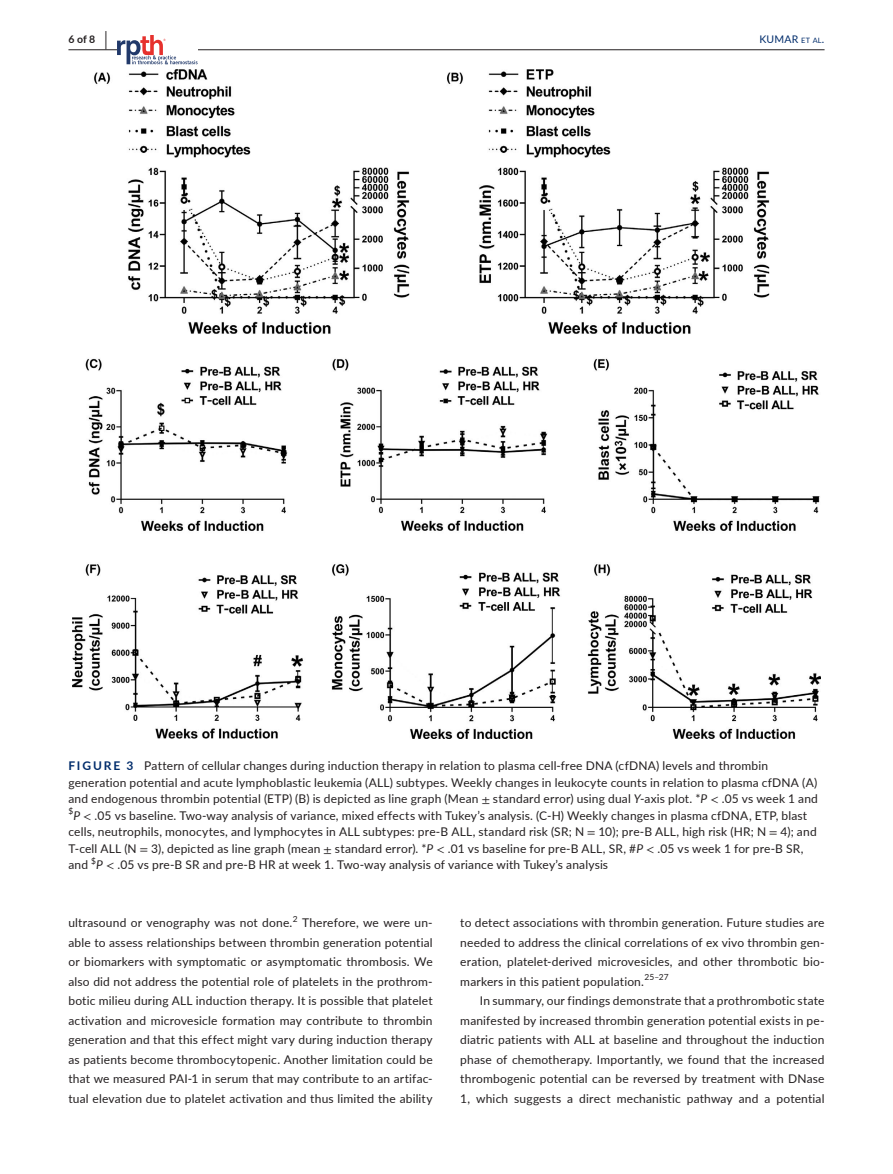
<style>
.page{position:relative;width:893px;height:1174px;background:#fff}
.page>*{position:absolute;margin:0;border:0;box-sizing:border-box;transform-origin:0 0}
.t1{font:12px/19.5px "Lato";letter-spacing:.015em;color:#231f20;text-align:justify}
.t2{font:10.5px "Lato";letter-spacing:.02em;color:#002c6b}
.t3{font:700 10.5px "Lato";color:#231f20}
.t4{font:8.4px "Lato";color:#231f20}
.s1{font-size:19.5px}
.s2{font-size:7.35px}
.s3{font-weight:700;color:#002c6b}
.s4{font-family:"STIX"}
.s5{font-style:italic}
</style>
<div class="page">
<hr style="left:68px;top:49px;width:756px;height:1px;background:#231f20">
<svg style="left:117px;top:35px;width:81px;height:29px"></svg>
<img style="left:72px;top:69px;width:749px;height:669px">
<p class="t3" style="left:68px;top:31px;width:40px">6 of 8 <span class="s1">|</span></p>
<p class="t2" style="left:759px;top:31px;width:67px">KUMAR <span class="s2">et al</span>.</p>
<p class="t1" style="left:68px;top:757px;width:751px;line-height:16.5px;text-align:left"><span class="s3">FIGURE 3</span> Pattern of cellular changes during induction therapy in relation to plasma cell-free DNA (cfDNA) levels and thrombin generation potential and acute lymphoblastic leukemia (ALL) subtypes. Weekly changes in leukocyte counts in relation to plasma cfDNA (A) and endogenous thrombin potential (ETP) (B) is depicted as line graph (Mean <span class="s4">±</span> standard error) using dual <span class="s5">Y</span>-axis plot. *<span class="s5">P</span> <span class="s4">&lt;</span> .05 vs week 1 and</p>
<p class="t4" style="left:68px;top:805px;width:6px">$</p>
<p class="t1" style="left:68px;top:806px;width:750px;line-height:16.5px;text-align:left;text-indent:5px"><span class="s5">P</span> <span class="s4">&lt;</span> .05 vs baseline. Two-way analysis of variance, mixed effects with Tukey’s analysis. (C-H) Weekly changes in plasma cfDNA, ETP, blast cells, neutrophils, monocytes, and lymphocytes in ALL subtypes: pre-B ALL, standard risk (SR; N <span class="s4">=</span> 10); pre-B ALL, high risk (HR; N <span class="s4">=</span> 4); and T-cell ALL (N <span class="s4">=</span> 3), depicted as line graph (mean <span class="s4">±</span> standard error). *<span class="s5">P</span> <span class="s4">&lt;</span> .01 vs baseline for pre-B ALL, SR, #<span class="s5">P</span> <span class="s4">&lt;</span> .05 vs week 1 for pre-B SR, and</p>
<p class="t4" style="left:91px;top:855px;width:6px">$</p>
<p class="t1" style="left:96px;top:854px;width:513px"><span class="s5">P</span> <span class="s4">&lt;</span> .05 vs pre-B SR and pre-B HR at week 1. Two-way analysis of variance with Tukey’s analysis</p>
<p class="t1" style="left:68px;top:912px;width:225px">ultrasound or venography was not done.</p>
<p class="t4" style="left:293px;top:913px;width:6px">2</p>
<p class="t1" style="left:68px;top:912px;width:366px;text-indent:234px">Therefore, we were un&shy;able to assess relationships between thrombin generation potential or biomarkers with symptomatic or asymptomatic thrombosis. We also did not address the potential role of platelets in the prothrom&shy;botic milieu during ALL induction therapy. It is possible that platelet activation and microvesicle formation may contribute to thrombin generation and that this effect might vary during induction therapy as patients become thrombocytopenic. Another limitation could be that we measured PAI-1 in serum that may contribute to an artifac&shy;tual elevation due to platelet activation and thus limited the ability</p>
<p class="t1" style="left:460px;top:912px;width:366px">to detect associations with thrombin generation. Future studies are needed to address the clinical correlations of ex vivo thrombin gen&shy;eration, platelet-derived microvesicles, and other thrombotic bio&shy;markers in this patient population.</p>
<p class="t4" style="left:644px;top:971px;width:26px">25–27</p>
<p class="t1" style="left:460px;top:990px;width:366px;text-indent:20px">In summary, our findings demonstrate that a prothrombotic state manifested by increased thrombin generation potential exists in pe&shy;diatric patients with ALL at baseline and throughout the induction phase of chemotherapy. Importantly, we found that the increased thrombogenic potential can be reversed by treatment with DNase 1, which suggests a direct mechanistic pathway and a potential</p>
</div>
